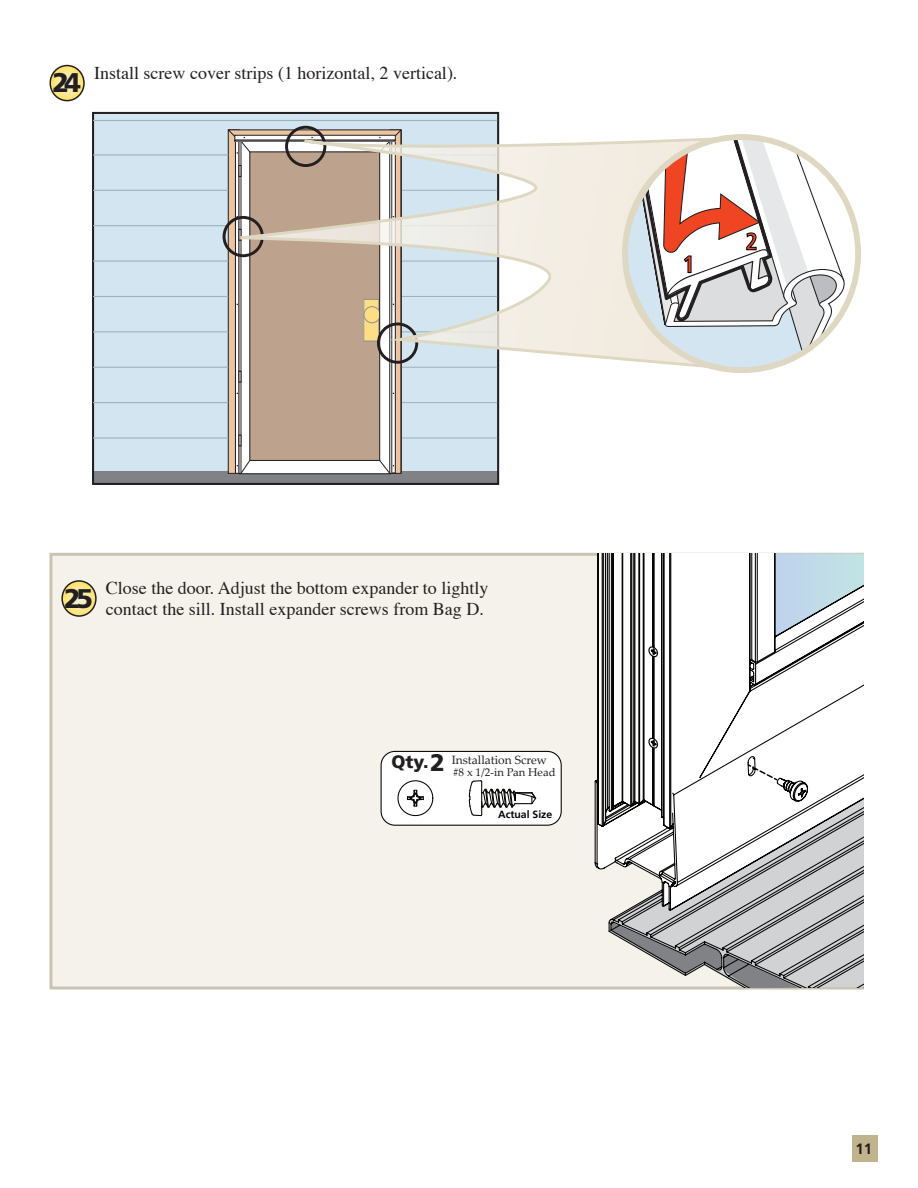
<style>
.page{position:relative;width:918px;height:1188px;background:#fff}
.page>*{position:absolute;margin:0;border:0;box-sizing:border-box;transform-origin:0 0}
.t1{font:900 27px "Frutiger";color:#231f20}
.t2{font:700 condensed 23.7px "Frutiger";color:#ef4522}
.t3{font:18px/21px "Times";color:#231f20}
.t4{font:900 18px "Frutiger";color:#231f20}
.t5{font:700 15px "Frutiger";color:#231f20}
.t6{font:12px "Palatino Linotype";color:#231f20}
.t7{font:11.25px "Palatino Linotype";color:#231f20}
.t8{font:700 10.5px "Frutiger";color:#050504}
.s1{font-size:24px}
</style>
<div class="page">
<div style="left:852px;top:1136px;width:25px;height:26px;background:#bfb48d"></div>
<div style="left:51px;top:554px;width:811px;height:434px;background:#f4f2eb"></div>
<div style="left:50px;top:553px;width:814px;height:437px;border:3px solid #cac3b2"></div>
<svg style="left:50px;top:66px;width:34px;height:35px"></svg>
<div style="left:50px;top:65px;width:35px;height:36px;border:2px solid #231f20;border-radius:50%"></div>
<svg style="left:594px;top:554px;width:270px;height:433px;background:#cccece"></svg>
<div style="left:381px;top:751px;width:180px;height:74px;background:#fff;border-radius:14px"></div>
<div style="left:381px;top:751px;width:181px;height:75px;border:1px solid #050504;border-radius:14px"></div>
<svg style="left:397px;top:780px;width:37px;height:37px"></svg>
<svg style="left:468px;top:780px;width:69px;height:37px"></svg>
<svg style="left:647px;top:737px;width:13px;height:12px"></svg>
<svg style="left:647px;top:646px;width:13px;height:11px"></svg>
<svg style="left:64px;top:581px;width:30px;height:35px"></svg>
<div style="left:61px;top:580px;width:36px;height:37px;border:2px solid #231f20;border-radius:50%"></div>
<div style="left:93px;top:113px;width:404px;height:360px;background:#d2e5f0"></div>
<div style="left:93px;top:471px;width:405px;height:14px;background:#808285"></div>
<div style="left:92px;top:112px;width:407px;height:373px;border:2px solid #231f20"></div>
<hr style="left:93px;top:120px;width:404px;height:1px;background:#9cb4b9">
<hr style="left:364px;top:402px;width:133px;height:1px;background:#9cb4b9">
<hr style="left:364px;top:437px;width:133px;height:2px;background:#9cb4b9">
<div style="left:390px;top:130px;width:11px;height:343px;background:#ebc4a2"></div>
<svg style="left:392px;top:369px;width:4px;height:104px"></svg>
<div style="left:228px;top:130px;width:11px;height:343px;background:#ebc4a2"></div>
<div style="left:228px;top:129px;width:12px;height:345px;border:1px solid #231f20"></div>
<svg style="left:235px;top:154px;width:3px;height:320px"></svg>
<hr style="left:93px;top:225px;width:135px;height:1px;background:#9cb4b9">
<hr style="left:93px;top:437px;width:135px;height:2px;background:#9cb4b9">
<hr style="left:93px;top:402px;width:135px;height:1px;background:#9cb4b9">
<hr style="left:93px;top:367px;width:135px;height:1px;background:#9cb4b9">
<hr style="left:93px;top:331px;width:135px;height:1px;background:#9cb4b9">
<hr style="left:93px;top:296px;width:135px;height:1px;background:#9cb4b9">
<hr style="left:93px;top:261px;width:135px;height:1px;background:#9cb4b9">
<hr style="left:93px;top:190px;width:135px;height:1px;background:#9cb4b9">
<hr style="left:93px;top:154px;width:135px;height:1px;background:#9cb4b9">
<hr style="left:401px;top:130px;width:1px;height:343px;background:#231f20">
<svg style="left:238px;top:369px;width:153px;height:106px;background:#c3ae9f"></svg>
<div style="left:389px;top:141px;width:3px;height:333px;border:1px solid #231f20"></div>
<svg style="left:239px;top:371px;width:2px;height:11px"></svg>
<svg style="left:239px;top:435px;width:2px;height:11px"></svg>
<svg style="left:237px;top:460px;width:14px;height:14px"></svg>
<svg style="left:379px;top:460px;width:15px;height:14px"></svg>
<svg style="left:227px;top:129px;width:175px;height:25px"></svg>
<svg style="left:711px;top:136px;width:148px;height:236px"></svg>
<div style="left:285px;top:126px;width:41px;height:41px;border:3px solid #231f20;border-radius:50%"></div>
<div style="left:223px;top:216px;width:41px;height:41px;border:3px solid #231f20;border-radius:50%"></div>
<svg style="left:238px;top:135px;width:479px;height:234px"></svg>
<div style="left:622px;top:134px;width:239px;height:239px;border:6px solid #ded8c2;border-radius:50%"></div>
<p class="t1" style="left:52px;top:67px;width:30px">24</p>
<p class="t3" style="left:94px;top:64px;width:365px">Install screw cover strips (1 horizontal, 2 vertical).</p>
<p class="t1" style="left:64px;top:582px;width:30px">25</p>
<p class="t3" style="left:106px;top:578px;width:384px">Close the door. Adjust the bottom expander to lightly contact the sill. Install expander screws from Bag D.</p>
<p class="t4" style="left:391px;top:751px;width:55px">Qty. <span class="s1">2</span></p>
<p class="t6" style="left:452px;top:751px;width:97px">Installation Screw</p>
<p class="t7" style="left:453px;top:764px;width:104px">#8 x 1/2-in Pan Head</p>
<p class="t8" style="left:498px;top:808px;width:56px">Actual Size</p>
<p class="t2" style="left:683px;top:250px;width:14px">1</p>
<p class="t2" style="left:745px;top:227px;width:14px">2</p>
<p class="t5" style="left:856px;top:1140px;width:18px">11</p>
</div>
